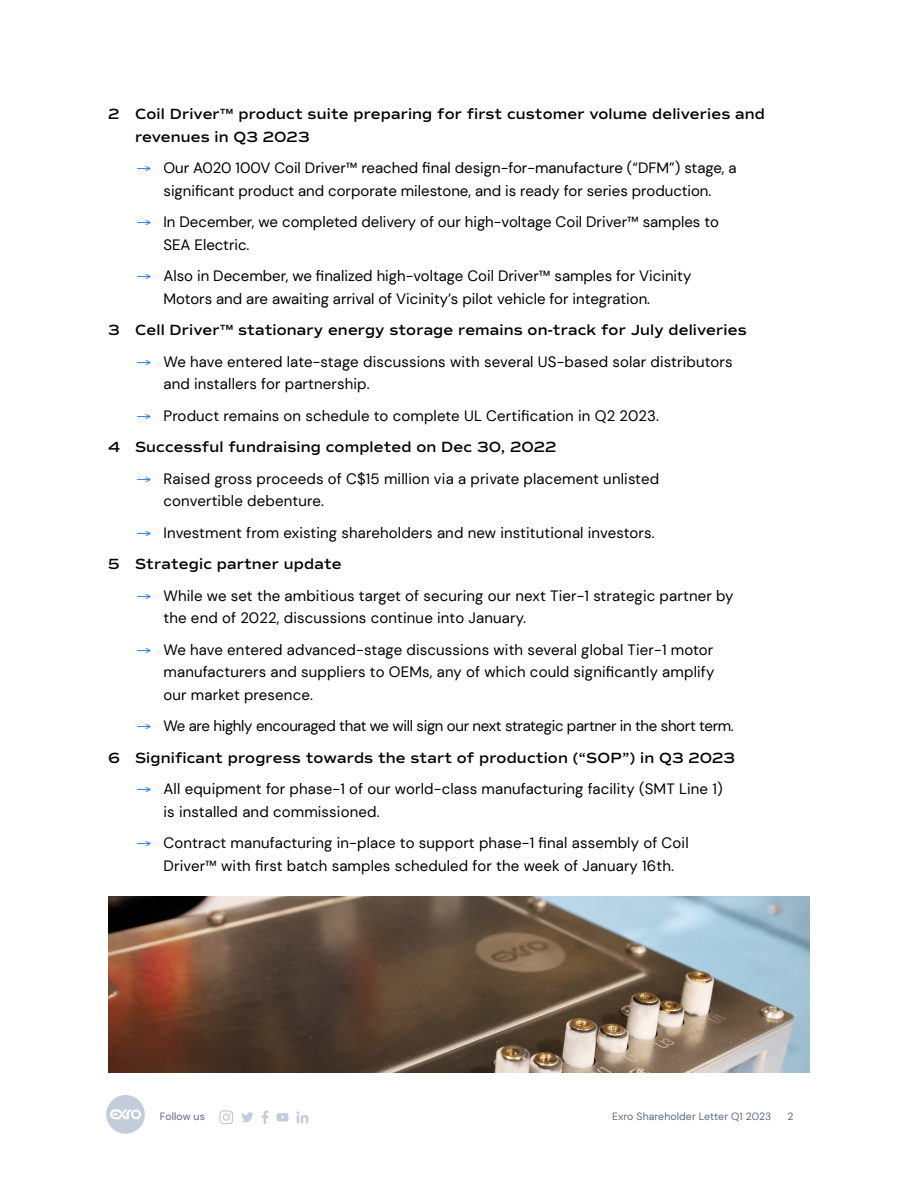
<style>
.page{position:relative;width:918px;height:1188px;background:#fff}
.page>*{position:absolute;margin:0;border:0;box-sizing:border-box;transform-origin:0 0}
.t1{font:15px/22.5px "DM Sans";letter-spacing:.01em;color:#000}
.t2{font:600 15px/22.5px "Commuters Sans";letter-spacing:.01em;color:#000}
.t3{font:15px "DM Sans";letter-spacing:-.02em;color:#000}
.t4{font:10.5px "DM Sans";letter-spacing:.01em;color:#5e6982}
.s1{color:#2b7ae8}
</style>
<div class="page">
<div style="left:106px;top:1095px;width:39px;height:39px;background:#c3ccdb;border-radius:50%"></div>
<svg style="left:110px;top:1109px;width:31px;height:11px"></svg>
<svg style="left:262px;top:1110px;width:7px;height:14px"></svg>
<svg style="left:277px;top:1113px;width:12px;height:9px"></svg>
<svg style="left:296px;top:1111px;width:12px;height:12px"></svg>
<svg style="left:219px;top:1110px;width:14px;height:14px"></svg>
<svg style="left:241px;top:1112px;width:12px;height:10px"></svg>
<img style="left:108px;top:896px;width:702px;height:176px">
<p class="t2" style="left:135px;top:103px;width:631px;text-indent:-27px">2 Coil Driver™ product suite preparing for first customer volume deliveries and revenues in Q3 2023</p>
<p class="t1" style="left:136px;top:157px;width:602px;text-align:center"><span class="s1">→</span> Our A020 100V Coil Driver™ reached final design-for-manufacture (“DFM”) stage, a significant product and corporate milestone, and is ready for series production.</p>
<p class="t1" style="left:164px;top:211px;width:557px;text-indent:-27px"><span class="s1">→</span> In December, we completed delivery of our high-voltage Coil Driver™ samples to<br>SEA Electric.</p>
<p class="t1" style="left:164px;top:265px;width:529px;text-indent:-27px"><span class="s1">→</span> Also in December, we finalized high-voltage Coil Driver™ samples for Vicinity<br>Motors and are awaiting arrival of Vicinity’s pilot vehicle for integration.</p>
<p class="t2" style="left:108px;top:319px;width:640px">3 Cell Driver™ stationary energy storage remains on-track for July deliveries</p>
<p class="t1" style="left:164px;top:350px;width:571px;text-indent:-27px"><span class="s1">→</span> We have entered late-stage discussions with several US-based solar distributors and installers for partnership.</p>
<p class="t1" style="left:136px;top:404px;width:524px"><span class="s1">→</span> Product remains on schedule to complete UL Certification in Q2 2023.</p>
<p class="t2" style="left:108px;top:436px;width:450px">4 Successful fundraising completed on Dec 30, 2022</p>
<p class="t1" style="left:164px;top:467px;width:497px;text-indent:-27px"><span class="s1">→</span> Raised gross proceeds of C$15 million via a private placement unlisted convertible debenture.</p>
<p class="t1" style="left:136px;top:521px;width:520px"><span class="s1">→</span> Investment from existing shareholders and new institutional investors.</p>
<p class="t2" style="left:108px;top:553px;width:235px">5 Strategic partner update</p>
<p class="t1" style="left:164px;top:584px;width:571px;text-indent:-27px"><span class="s1">→</span> While we set the ambitious target of securing our next Tier-1 strategic partner by the end of 2022, discussions continue into January.</p>
<p class="t1" style="left:164px;top:638px;width:552px;text-align:justify;text-indent:-27px"><span class="s1">→</span> We have entered advanced-stage discussions with several global Tier-1 motor manufacturers and suppliers to OEMs, any of which could significantly amplify our market presence.</p>
<p class="t3" style="left:136px;top:717px;width:599px"><span class="s1">→</span> We are highly encouraged that we will sign our next strategic partner in the short term.</p>
<p class="t2" style="left:108px;top:747px;width:629px">6 Significant progress towards the start of production (“SOP”) in Q3 2023</p>
<p class="t1" style="left:164px;top:778px;width:561px;text-indent:-27px"><span class="s1">→</span> All equipment for phase-1 of our world-class manufacturing facility (SMT Line 1) is installed and commissioned.</p>
<p class="t1" style="left:164px;top:832px;width:527px;text-indent:-27px"><span class="s1">→</span> Contract manufacturing in-place to support phase-1 final assembly of Coil<br>Driver™ with first batch samples scheduled for the week of January 16th.</p>
<p class="t4" style="left:160px;top:1109px;width:47px">Follow us</p>
<p class="t4" style="left:612px;top:1109px;width:161px">Exro Shareholder Letter Q1 2023</p>
<p class="t4" style="left:788px;top:1109px;width:8px">2</p>
</div>
